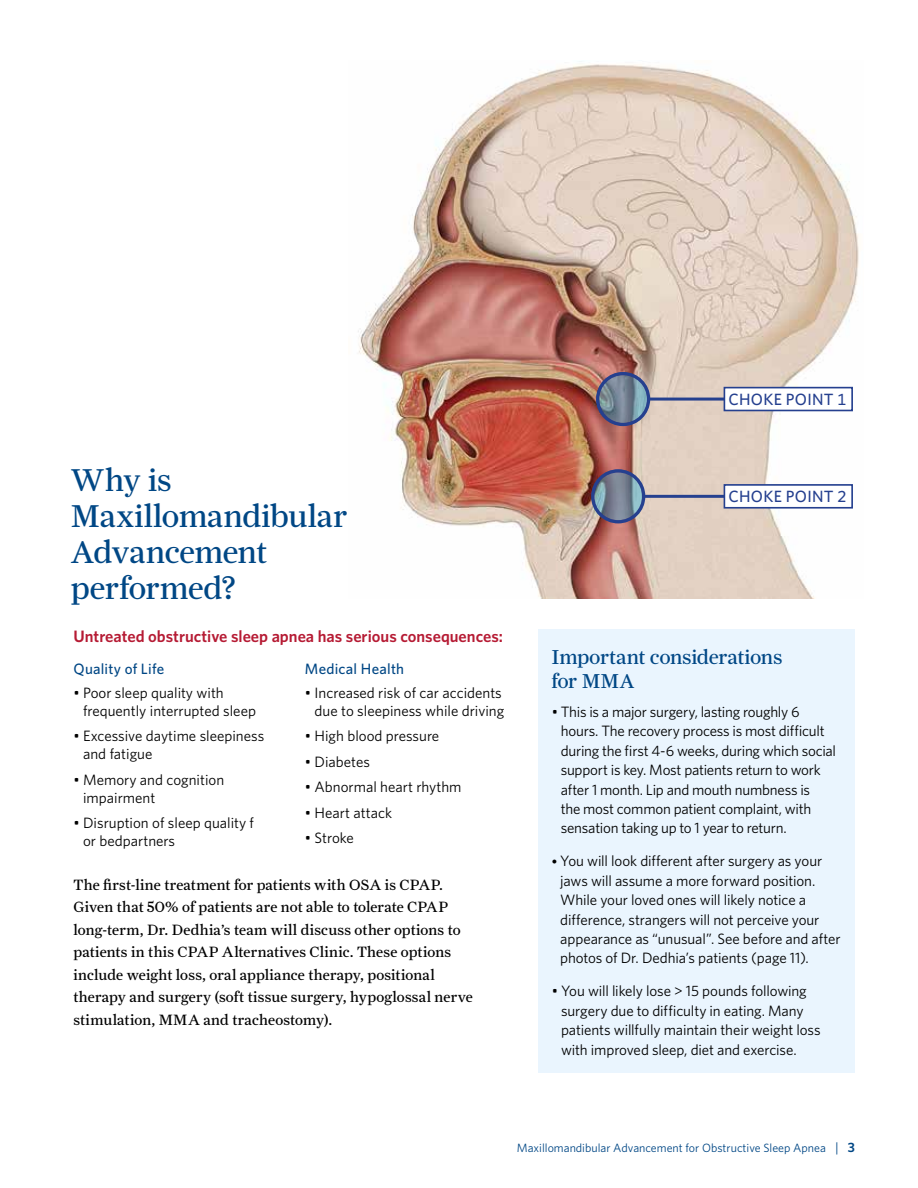
<style>
.page{position:relative;width:918px;height:1188px;background:#fff}
.page>*{position:absolute;margin:0;border:0;box-sizing:border-box;transform-origin:0 0}
.t1{font:33px/36px "Farnham Headline";letter-spacing:.01em;color:#004785}
.t2{font:21px/24.8px "Farnham Headline";letter-spacing:.01em;color:#004785}
.t3{font:600 16.5px "Whitney";color:#b61b34}
.t4{font:500 16.35px "Whitney";letter-spacing:.02em;color:#25408f}
.t5{font:15px/19.5px "Whitney";letter-spacing:-.01em;color:#000}
.t6{font:15px/22.5px "Farnham Text";letter-spacing:.01em;color:#000}
.t7{font:500 15px "Whitney";letter-spacing:.015em;color:#004785}
.t8{font:12px "Whitney";color:#004785}
.s1{font-family:"Whitney Numeric"}
.s2{font-family:"Farnham Text"}
.s3{font-size:13.5px}
.s4{font-weight:600;font-size:13.5px}
</style>
<div class="page">
<img style="left:358px;top:61px;width:501px;height:537px">
<svg style="left:598px;top:374px;width:51px;height:50px;background:#708699"></svg>
<svg style="left:593px;top:471px;width:51px;height:51px;background:#73869a"></svg>
<div style="left:596px;top:372px;width:54px;height:54px;border:3px solid #25408f;border-radius:50%"></div>
<div style="left:591px;top:469px;width:54px;height:54px;border:3px solid #25408f;border-radius:50%"></div>
<hr style="left:649px;top:398px;width:109px;height:3px;background:#25408f">
<hr style="left:644px;top:495px;width:109px;height:3px;background:#25408f">
<div style="left:724px;top:388px;width:128px;height:22px;background:#fff"></div>
<div style="left:724px;top:387px;width:129px;height:24px;border:2px solid #25408f"></div>
<div style="left:724px;top:485px;width:128px;height:23px;background:#fff"></div>
<div style="left:724px;top:484px;width:129px;height:25px;border:2px solid #25408f"></div>
<div style="left:538px;top:629px;width:317px;height:444px;background:#eaf5fe"></div>
<h1 class="t1" style="left:71px;top:461px;width:102px">Why is</h1>
<h1 class="t1" style="left:71px;top:497px;width:277px">Maxillomandibular<br>Advancement performed?</h1>
<p class="t3" style="left:74px;top:626px;width:431px">Untreated obstructive sleep apnea has serious consequences:</p>
<p class="t7" style="left:74px;top:659px;width:92px">Quality of Life</p>
<p class="t5" style="left:83px;top:683px;width:174px;line-height:18px;text-indent:-10px">• Poor sleep quality with frequently interrupted sleep</p>
<p class="t5" style="left:83px;top:727px;width:183px;line-height:18px;text-indent:-10px">• Excessive daytime sleepiness and fatigue</p>
<p class="t5" style="left:83px;top:770px;width:143px;line-height:18px;text-indent:-10px">• Memory and cognition impairment</p>
<p class="t5" style="left:83px;top:814px;width:172px;line-height:18px;text-indent:-10px">• Disruption of sleep quality f or bedpartners</p>
<p class="t7" style="left:305px;top:659px;width:101px">Medical Health</p>
<p class="t5" style="left:305px;top:683px;width:201px;line-height:18px;text-align:right">• Increased risk of car accidents due to sleepiness while driving</p>
<p class="t5" style="left:305px;top:726px;width:136px">• High blood pressure</p>
<p class="t5" style="left:305px;top:751px;width:67px">• Diabetes</p>
<p class="t5" style="left:305px;top:777px;width:158px">• Abnormal heart rhythm</p>
<p class="t5" style="left:305px;top:802px;width:89px">• Heart attack</p>
<p class="t5" style="left:305px;top:828px;width:50px">• Stroke</p>
<p class="t6" style="left:74px;top:873px;width:401px">The first-line treatment for patients with OSA is CPAP.<br>Given that 50% of patients are not able to tolerate CPAP long-term, Dr. Dedhia’s team will discuss other options to patients in this CPAP Alternatives Clinic. These options include weight loss, oral appliance therapy, positional therapy and surgery (soft tissue surgery, hypoglossal nerve stimulation, MMA and tracheostomy).</p>
<p class="t4" style="left:728px;top:389px;width:119px">CHOKE POINT <span class="s1">1</span></p>
<p class="t4" style="left:728px;top:487px;width:119px">CHOKE POINT <span class="s1">2</span></p>
<h2 class="t2" style="left:552px;top:644px;width:232px">Important considerations for MMA</h2>
<p class="t5" style="left:561px;top:702px;width:277px;text-indent:-9px">• This is a major surgery, lasting roughly 6 hours. The recovery process is most difficult during the first 4-6 weeks, during which social support is key. Most patients return to work after 1 month. Lip and mouth numbness is<br>the most common patient complaint, with sensation taking up to 1 year to return.</p>
<p class="t5" style="left:560px;top:851px;width:282px;text-indent:-9px"><span class="s2">•</span> You will look different after surgery as your jaws will assume a more forward position.<br>While your loved ones will likely notice a difference, strangers will not perceive your appearance as “unusual”. See before and after photos of Dr. Dedhia’s patients (page 11).</p>
<p class="t5" style="left:561px;top:981px;width:261px;text-indent:-9px">• You will likely lose &gt; 15 pounds following surgery due to difficulty in eating. Many patients willfully maintain their weight loss with improved sleep, diet and exercise.</p>
<p class="t8" style="left:517px;top:1141px;width:340px">Maxillomandibular Advancement for Obstructive Sleep Apnea <span class="s3">|</span> <span class="s4">3</span></p>
</div>
